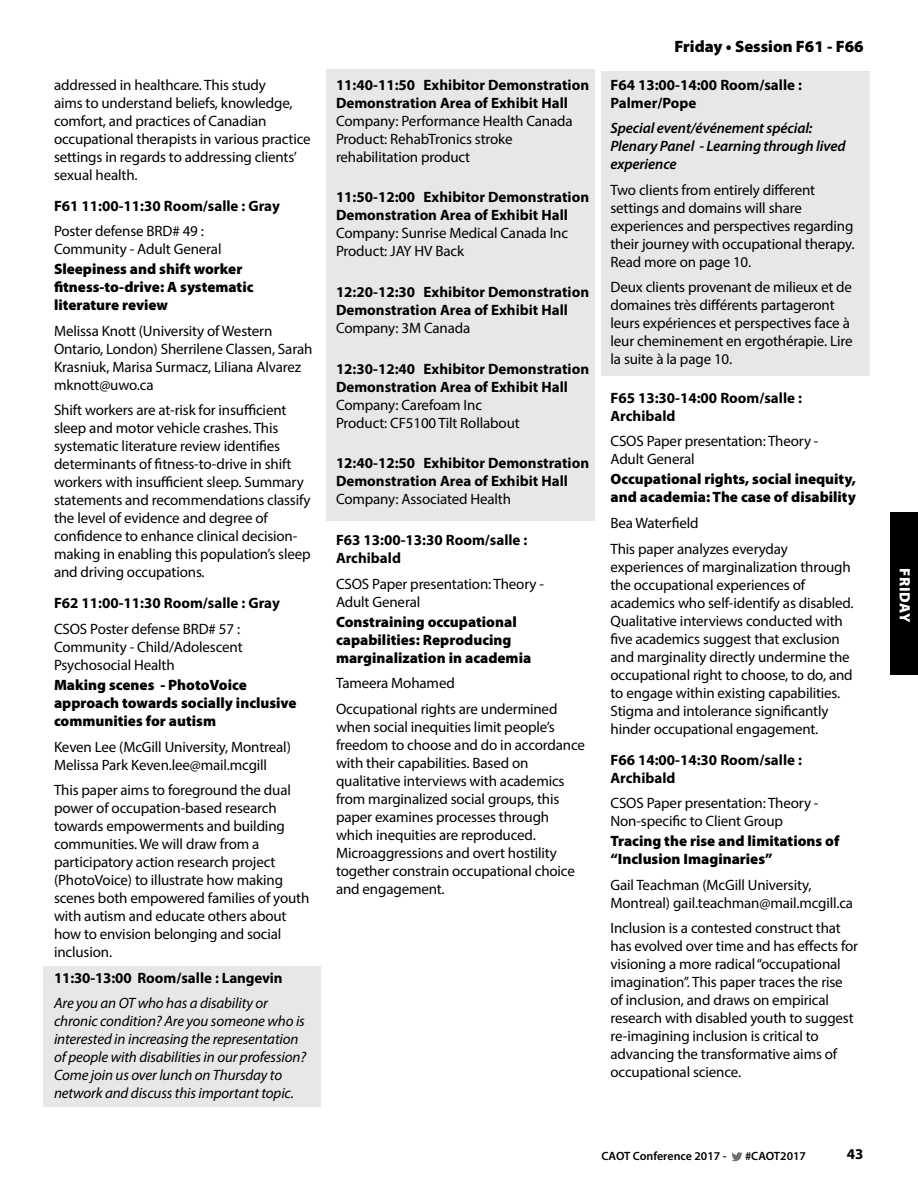
<style>
.page{position:relative;width:918px;height:1188px;background:#fff}
.page>*{position:absolute;margin:0;border:0;box-sizing:border-box;transform-origin:0 0}
.SubHeading_11pt_blac{font:900 16.5px "Myriad Pro";color:#000}
.Abstract_body_text{font:15px/18px "Myriad Pro";letter-spacing:-.01em;color:#000}
.Abstract_T12_header{font:700 15px/18px "Myriad Pro";color:#000}
.Abstract_title_text{font:900 15px/18px "Myriad Pro";color:#000}
.Abstract_body_text-2{font:italic 15px/18px "Myriad Pro";letter-spacing:-.01em;color:#000}
.Abstract_T12_header-2{font:15px/18px "Myriad Pro";letter-spacing:-.01em;color:#000}
.Abstract_body_text-3{font:italic 600 15px/18px "Myriad Pro";letter-spacing:-.01em;color:#000}
.Abstract_body_text-4{font:700 15px "Myriad Pro";letter-spacing:-.01em;color:#000}
.t1{font:900 15px "Myriad Pro";letter-spacing:.045em;color:#fff}
.t2{font:600 12px "Myriad Pro";color:#000}
.s1{font-weight:700}
.s2{font-weight:400}
</style>
<div class="page">
<div style="left:326px;top:69px;width:269px;height:452px;background:#e6e7e8"></div>
<svg style="left:731px;top:1152px;width:12px;height:9px"></svg>
<div style="left:890px;top:512px;width:28px;height:163px;background:#000"></div>
<div style="left:601px;top:71px;width:269px;height:305px;background:#e6e7e8"></div>
<div style="left:43px;top:967px;width:278px;height:140px;background:#e6e7e8"></div>
<p class="Abstract_body_text" style="left:54px;top:75px;width:258px">addressed in healthcare. This study<br>aims to understand beliefs, knowledge, comfort, and practices of Canadian occupational therapists in various practice settings in regards to addressing clients’ sexual health.</p>
<p class="Abstract_T12_header" style="left:54px;top:196px;width:227px">F61 11:00-11:30 Room/salle : Gray</p>
<p class="Abstract_body_text" style="left:54px;top:222px;width:169px">Poster defense BRD# 49 :<br>Community - Adult General</p>
<p class="Abstract_title_text" style="left:54px;top:260px;width:201px">Sleepiness and shift worker fitness-to-drive: A systematic literature review</p>
<p class="Abstract_body_text" style="left:54px;top:322px;width:260px">Melissa Knott (University of Western Ontario, London) Sherrilene Classen, Sarah Krasniuk, Marisa Surmacz, Liliana Alvarez mknott@uwo.ca</p>
<p class="Abstract_body_text" style="left:54px;top:401px;width:258px">Shift workers are at-risk for insufficient sleep and motor vehicle crashes. This systematic literature review identifies determinants of fitness-to-drive in shift workers with insufficient sleep. Summary statements and recommendations classify the level of evidence and degree of confidence to enhance clinical decision&shy;making in enabling this population’s sleep and driving occupations.</p>
<p class="Abstract_T12_header" style="left:54px;top:594px;width:227px">F62 11:00-11:30 Room/salle : Gray</p>
<p class="Abstract_body_text" style="left:54px;top:620px;width:190px">CSOS Poster defense BRD# 57 :<br>Community - Child/Adolescent<br>Psychosocial Health</p>
<p class="Abstract_title_text" style="left:54px;top:676px;width:244px">Making scenes - PhotoVoice approach towards socially inclusive communities for autism</p>
<p class="Abstract_body_text" style="left:54px;top:737px;width:238px">Keven Lee (McGill University, Montreal)<br>Melissa Park Keven.lee@mail.mcgill</p>
<p class="Abstract_body_text" style="left:54px;top:781px;width:257px">This paper aims to foreground the dual power of occupation-based research towards empowerments and building communities. We will draw from a participatory action research project (PhotoVoice) to illustrate how making scenes both empowered families of youth with autism and educate others about how to envision belonging and social inclusion.</p>
<p class="Abstract_body_text-4" style="left:54px;top:968px;width:230px">11:30-13:00 Room/salle : Langevin</p>
<p class="Abstract_body_text-2" style="left:54px;top:994px;width:254px">Are you an OT who has a disability or chronic condition? Are you someone who is interested in increasing the representation of people with disabilities in our profession?<br>Come join us over lunch on Thursday to network and discuss this important topic.</p>
<p class="Abstract_T12_header-2" style="left:336px;top:75px;width:255px"><span class="s1">11:40-11:50 Exhibitor Demonstration Demonstration Area of Exhibit Hall </span>Company: Performance Health Canada Product: RehabTronics stroke rehabilitation product</p>
<p class="Abstract_T12_header" style="left:336px;top:188px;width:255px">11:50-12:00 Exhibitor Demonstration<br>Demonstration Area of Exhibit Hall<br><span class="s2">Company: Sunrise Medical Canada Inc<br>Product: JAY HV Back</span></p>
<p class="Abstract_T12_header" style="left:336px;top:282px;width:255px">12:20-12:30 Exhibitor Demonstration<br>Demonstration Area of Exhibit Hall<br><span class="s2">Company: 3M Canada</span></p>
<p class="Abstract_T12_header" style="left:336px;top:359px;width:255px">12:30-12:40 Exhibitor Demonstration<br>Demonstration Area of Exhibit Hall<br><span class="s2">Company: Carefoam Inc<br>Product: CF5100 Tilt Rollabout</span></p>
<p class="Abstract_T12_header" style="left:336px;top:454px;width:255px">12:40-12:50 Exhibitor Demonstration<br>Demonstration Area of Exhibit Hall<br><span class="s2">Company: Associated Health</span></p>
<p class="Abstract_T12_header" style="left:336px;top:530px;width:193px">F63 13:00-13:30 Room/salle :<br>Archibald</p>
<p class="Abstract_body_text" style="left:336px;top:574px;width:210px">CSOS Paper presentation: Theory -<br>Adult General</p>
<p class="Abstract_title_text" style="left:336px;top:613px;width:197px">Constraining occupational capabilities: Reproducing marginalization in academia</p>
<p class="Abstract_body_text" style="left:336px;top:674px;width:120px">Tameera Mohamed</p>
<p class="Abstract_body_text" style="left:336px;top:700px;width:251px">Occupational rights are undermined when social inequities limit people’s freedom to choose and do in accordance with their capabilities. Based on qualitative interviews with academics from marginalized social groups, this paper examines processes through which inequities are reproduced.<br>Microaggressions and overt hostility together constrain occupational choice and engagement.</p>
<p class="SubHeading_11pt_blac" style="left:675px;top:37px;width:191px">Friday • Session F61 - F66</p>
<p class="Abstract_T12_header" style="left:610px;top:75px;width:193px">F64 13:00-14:00 Room/salle :<br>Palmer/Pope</p>
<p class="Abstract_body_text-3" style="left:610px;top:119px;width:237px">Special event/événement spécial:<br>Plenary Panel - Learning through lived experience</p>
<p class="Abstract_body_text" style="left:610px;top:180px;width:246px">Two clients from entirely different settings and domains will share experiences and perspectives regarding their journey with occupational therapy.<br>Read more on page 10.</p>
<p class="Abstract_body_text" style="left:610px;top:278px;width:244px">Deux clients provenant de milieux et de domaines très différents partageront leurs expériences et perspectives face à leur cheminement en ergothérapie. Lire la suite à la page 10.</p>
<p class="Abstract_T12_header" style="left:610px;top:388px;width:193px">F65 13:30-14:00 Room/salle :<br>Archibald</p>
<p class="Abstract_body_text" style="left:610px;top:432px;width:210px">CSOS Paper presentation: Theory -<br>Adult General</p>
<p class="Abstract_title_text" style="left:610px;top:471px;width:247px">Occupational rights, social inequity, and academia: The case of disability</p>
<p class="Abstract_body_text" style="left:610px;top:514px;width:90px">Bea Waterfield</p>
<p class="Abstract_body_text" style="left:610px;top:539px;width:245px">This paper analyzes everyday experiences of marginalization through the occupational experiences of academics who self-identify as disabled.<br>Qualitative interviews conducted with five academics suggest that exclusion and marginality directly undermine the occupational right to choose, to do, and to engage within existing capabilities.<br>Stigma and intolerance significantly hinder occupational engagement.</p>
<p class="Abstract_T12_header" style="left:610px;top:750px;width:193px">F66 14:00-14:30 Room/salle :<br>Archibald</p>
<p class="Abstract_body_text" style="left:610px;top:794px;width:210px">CSOS Paper presentation: Theory -<br>Non-specific to Client Group</p>
<p class="Abstract_title_text" style="left:610px;top:832px;width:231px">Tracing the rise and limitations of “Inclusion Imaginaries”</p>
<p class="Abstract_body_text" style="left:610px;top:876px;width:244px">Gail Teachman (McGill University,<br>Montreal) gail.teachman@mail.mcgill.ca</p>
<p class="Abstract_body_text" style="left:610px;top:919px;width:249px">Inclusion is a contested construct that has evolved over time and has effects for visioning a more radical “occupational imagination”. This paper traces the rise of inclusion, and draws on empirical research with disabled youth to suggest re-imagining inclusion is critical to advancing the transformative aims of occupational science.</p>
<p class="t2" style="left:602px;top:1148px;width:126px">CAOT Conference 2017 -</p>
<p class="t2" style="left:745px;top:1148px;width:62px">#CAOT2017</p>
<p class="Abstract_T12_header" style="left:847px;top:1145px;width:18px">43</p>
<p class="t1" style="left:913px;top:568px;width:55px;rotate:90deg">FRIDAY</p>
</div>
